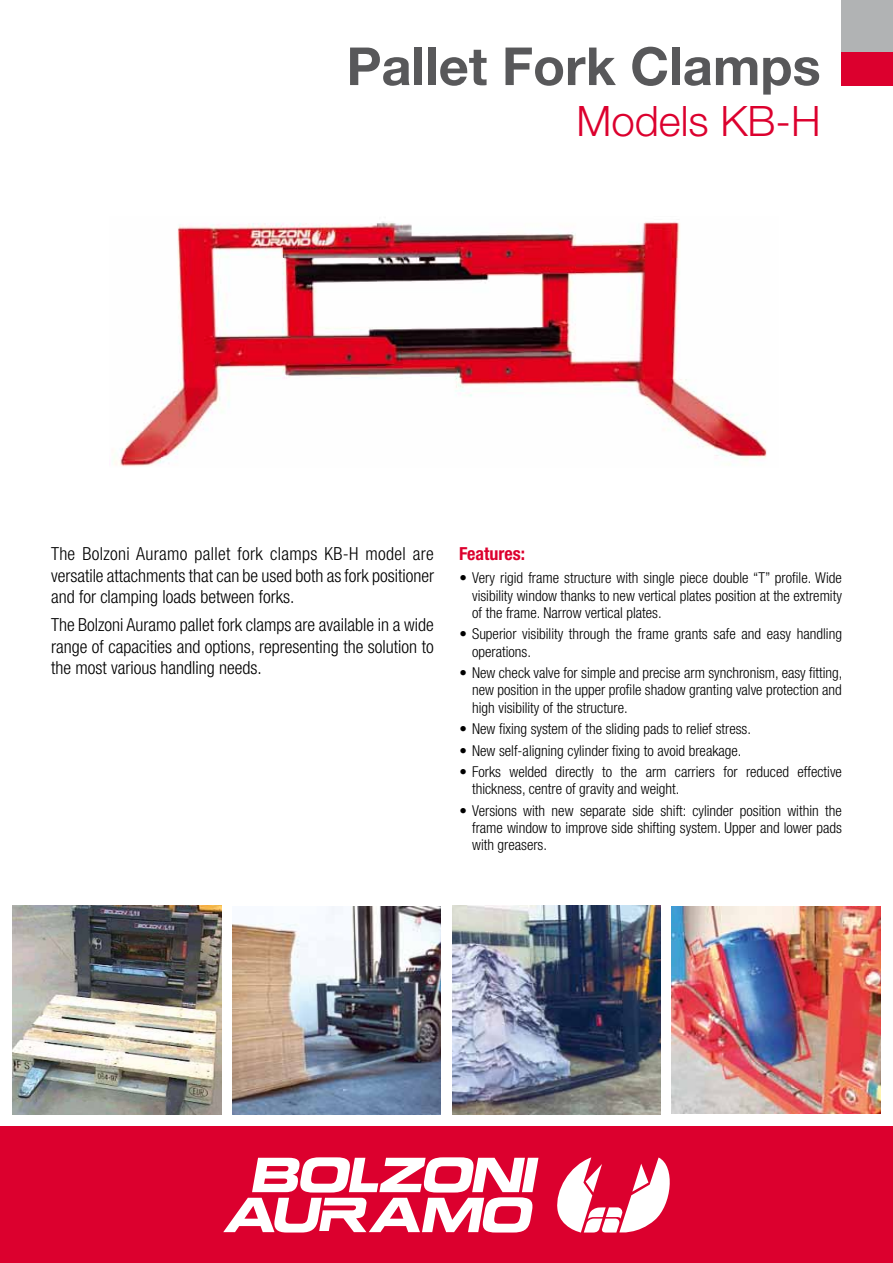
<style>
.page{position:relative;width:893px;height:1263px;background:#fff}
.page>*{position:absolute;margin:0;border:0;box-sizing:border-box;transform-origin:0 0}
.t1{font:700 52.5px "Helvetica Neue LT Std";color:#58585a}
.t2{font:300 42px "Helvetica Neue LT Std";color:#dc002e}
.t3{font:300 condensed 18px/21.6px "Helvetica Neue LT Std";color:#000;text-align:justify}
.t4{font:700 condensed 18px "Helvetica Neue LT Std";color:#dc002e}
.t5{font:300 condensed 15px/17.2px "Helvetica Neue LT Std";color:#000;text-align:justify}
</style>
<div class="page">
<div style="left:0;top:1127px;width:893px;height:136px;background:#dc002e"></div>
<img style="left:114px;top:222px;width:653px;height:244px">
<svg style="left:557px;top:1157px;width:113px;height:76px"></svg>
<svg style="left:223px;top:1157px;width:315px;height:75px"></svg>
<div style="left:842px;top:51px;width:51px;height:34px;background:#dc002e"></div>
<div style="left:842px;top:0;width:51px;height:51px;background:#b1b3b4"></div>
<img style="left:452px;top:906px;width:208px;height:208px">
<img style="left:13px;top:906px;width:208px;height:208px">
<img style="left:672px;top:906px;width:208px;height:207px">
<img style="left:232px;top:906px;width:209px;height:208px">
<h1 class="t1" style="left:346px;top:34px;width:476px">Pallet Fork Clamps</h1>
<h2 class="t2" style="left:576px;top:96px;width:246px">Models KB-H</h2>
<p class="t3" style="left:51px;top:543px;width:385px">The Bolzoni Auramo pallet fork clamps KB-H model are versatile attachments that can be used both as fork positioner and for clamping loads between forks.</p>
<p class="t3" style="left:51px;top:614px;width:384px">The Bolzoni Auramo pallet fork clamps are available in a wide range of capacities and options, representing the solution to the most various handling needs.</p>
<p class="t4" style="left:459px;top:543px;width:67px">Features:</p>
<p class="t5" style="left:472px;top:569px;width:371px;text-indent:-13px">• Very rigid frame structure with single piece double “T” profile. Wide visibility window thanks to new vertical plates position at the extremity of the frame. Narrow vertical plates.</p>
<p class="t5" style="left:472px;top:625px;width:371px;text-indent:-13px">• Superior visibility through the frame grants safe and easy handling operations.</p>
<p class="t5" style="left:472px;top:664px;width:372px;text-indent:-13px">• New check valve for simple and precise arm synchronism, easy fitting, new position in the upper profile shadow granting valve protection and high visibility of the structure.</p>
<p class="t5" style="left:459px;top:720px;width:293px">• New fixing system of the sliding pads to relief stress.</p>
<p class="t5" style="left:459px;top:742px;width:284px">• New self-aligning cylinder fixing to avoid breakage.</p>
<p class="t5" style="left:472px;top:763px;width:371px;text-indent:-13px">• Forks welded directly to the arm carriers for reduced effective thickness, centre of gravity and weight.</p>
<p class="t5" style="left:472px;top:802px;width:371px;text-indent:-13px">• Versions with new separate side shift: cylinder position within the frame window to improve side shifting system. Upper and lower pads with greasers.</p>
</div>
